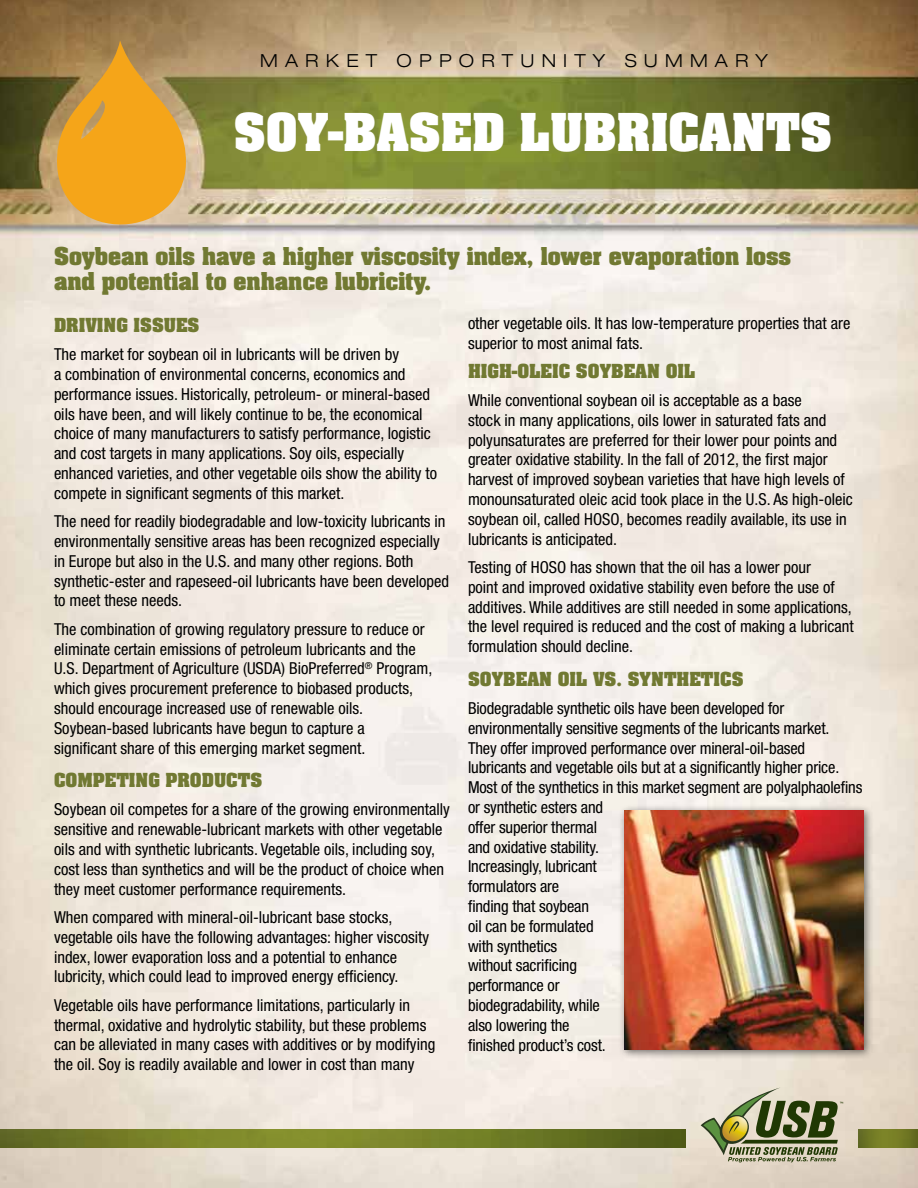
<style>
.page{position:relative;width:918px;height:1188px;background:#fff}
.page>*{position:absolute;margin:0;border:0;box-sizing:border-box;transform-origin:0 0}
.t1{font:700 44.4px "Aachen Std";color:#fff}
.t2{font:700 21px/25.2px "Aachen Std";letter-spacing:-.005em;color:#717932}
.t3{font:300 expanded 18px "Helvetica Neue LT Std";letter-spacing:.4em;color:#000}
.t4{font:condensed 16.5px/19.8px "Helvetica Neue LT Std";color:#000}
.t5{font:700 16.5px "Aachen Std";color:#717932}
</style>
<div class="page">
<img style="left:0;top:0;width:918px;height:1188px">
<svg style="left:701px;top:1087px;width:142px;height:75px;background:#a2a482"></svg>
<img style="left:0;top:1129px;width:685px;height:18px">
<img style="left:859px;top:1129px;width:59px;height:18px">
<svg style="left:53px;top:40px;width:134px;height:207px;background:#d9a346"></svg>
<div style="left:618px;top:804px;width:255px;height:256px;background:#000;opacity:.54"></div>
<img style="left:624px;top:810px;width:239px;height:240px">
<p class="t3" style="left:260px;top:50px;width:509px">MARKET OPPORTUNITY SUMMARY</p>
<h1 class="t1" style="left:234px;top:101px;width:600px">Soy-Based Lubricants</h1>
<p class="t2" style="left:54px;top:243px;width:739px">Soybean oils have a higher viscosity index, lower evaporation loss and potential to enhance lubricity.</p>
<p class="t5" style="left:54px;top:313px;width:147px">Driving Issues</p>
<p class="t4" style="left:54px;top:344px;width:384px">The market for soybean oil in lubricants will be driven by<br>a combination of environmental concerns, economics and performance issues. Historically, petroleum- or mineral-based oils have been, and will likely continue to be, the economical choice of many manufacturers to satisfy performance, logistic and cost targets in many applications. Soy oils, especially enhanced varieties, and other vegetable oils show the ability to compete in significant segments of this market.</p>
<p class="t4" style="left:54px;top:511px;width:397px">The need for readily biodegradable and low-toxicity lubricants in environmentally sensitive areas has been recognized especially in Europe but also in the U.S. and many other regions. Both synthetic-ester and rapeseed-oil lubricants have been developed to meet these needs.</p>
<p class="t4" style="left:54px;top:619px;width:380px">The combination of growing regulatory pressure to reduce or eliminate certain emissions of petroleum lubricants and the U.S. Department of Agriculture (USDA) BioPreferred<sup>®</sup> Program, which gives procurement preference to biobased products, should encourage increased use of renewable oils.<br>Soybean-based lubricants have begun to capture a<br>significant share of this emerging market segment.</p>
<p class="t5" style="left:54px;top:768px;width:210px">Competing Products</p>
<p class="t4" style="left:54px;top:799px;width:398px">Soybean oil competes for a share of the growing environmentally sensitive and renewable-lubricant markets with other vegetable oils and with synthetic lubricants. Vegetable oils, including soy, cost less than synthetics and will be the product of choice when they meet customer performance requirements.</p>
<p class="t4" style="left:54px;top:907px;width:377px">When compared with mineral-oil-lubricant base stocks, vegetable oils have the following advantages: higher viscosity index, lower evaporation loss and a potential to enhance lubricity, which could lead to improved energy efficiency.</p>
<p class="t4" style="left:54px;top:995px;width:383px">Vegetable oils have performance limitations, particularly in thermal, oxidative and hydrolytic stability, but these problems can be alleviated in many cases with additives or by modifying the oil. Soy is readily available and lower in cost than many</p>
<p class="t4" style="left:468px;top:313px;width:384px">other vegetable oils. It has low-temperature properties that are superior to most animal fats.</p>
<p class="t5" style="left:468px;top:359px;width:229px">High-Oleic Soybean Oil</p>
<p class="t4" style="left:468px;top:390px;width:386px">While conventional soybean oil is acceptable as a base<br>stock in many applications, oils lower in saturated fats and polyunsaturates are preferred for their lower pour points and greater oxidative stability. In the fall of 2012, the first major harvest of improved soybean varieties that have high levels of monounsaturated oleic acid took place in the U.S. As high-oleic soybean oil, called HOSO, becomes readily available, its use in lubricants is anticipated.</p>
<p class="t4" style="left:468px;top:557px;width:387px">Testing of HOSO has shown that the oil has a lower pour<br>point and improved oxidative stability even before the use of additives. While additives are still needed in some applications, the level required is reduced and the cost of making a lubricant formulation should decline.</p>
<p class="t5" style="left:468px;top:667px;width:277px">Soybean Oil vs. Synthetics</p>
<p class="t4" style="left:468px;top:698px;width:396px">Biodegradable synthetic oils have been developed for environmentally sensitive segments of the lubricants market.<br>They offer improved performance over mineral-oil-based lubricants and vegetable oils but at a significantly higher price.<br>Most of the synthetics in this market segment are polyalphaolefins or synthetic esters and<br>offer superior thermal<br>and oxidative stability.<br>Increasingly, lubricant<br>formulators are<br>finding that soybean<br>oil can be formulated<br>with synthetics<br>without sacrificing<br>performance or<br>biodegradability, while<br>also lowering the<br>finished product’s cost.</p>
</div>
